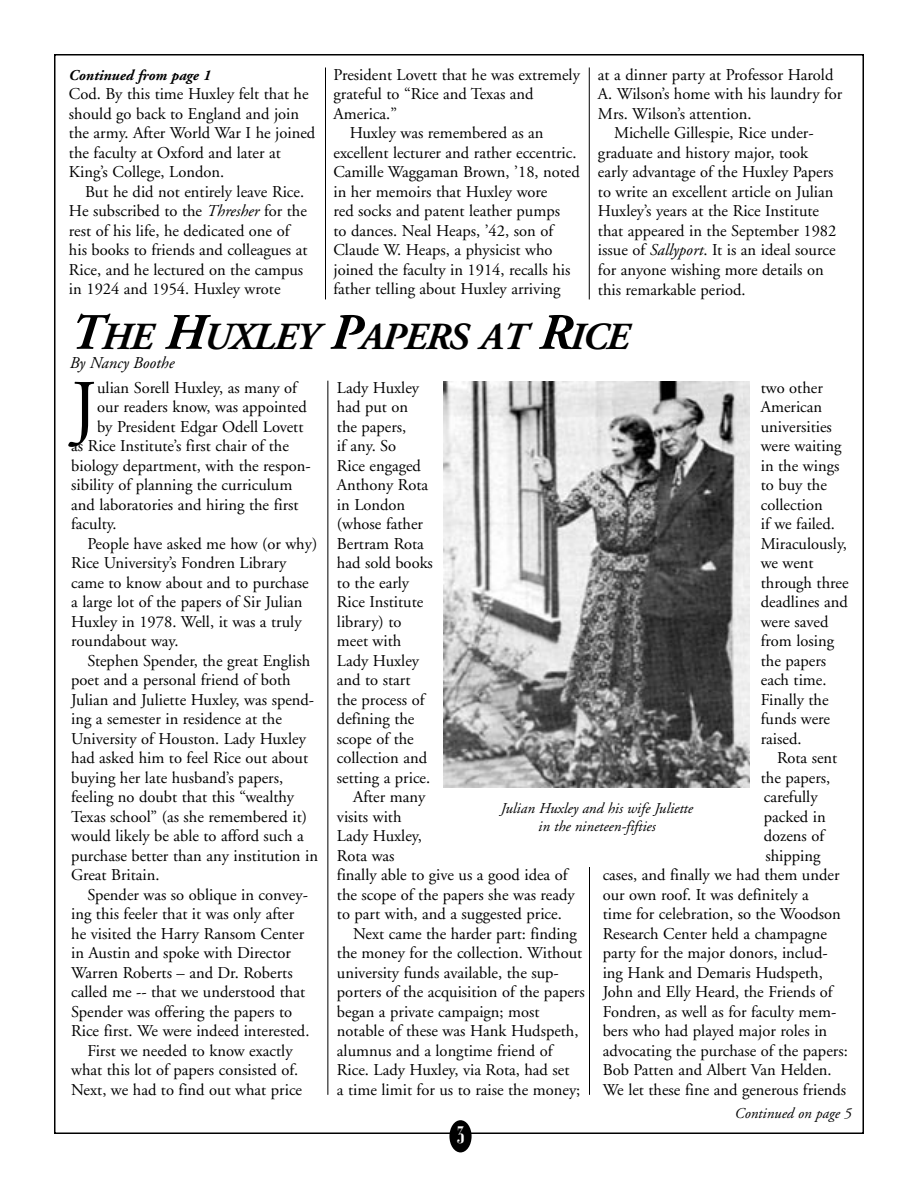
<style>
.page{position:relative;width:918px;height:1188px;background:#fff}
.page>*{position:absolute;margin:0;border:0;box-sizing:border-box;transform-origin:0 0}
.Drop_Cap_Copy{font:75.3px "Adobe Garamond";color:#000}
.HEADERS_2000{font:italic 700 38.25px "Adobe Garamond";letter-spacing:-.035em;color:#000}
.t1{font:21px "Corvinus Skyline";color:#fff}
.body_text{font:16.5px/19.5px "Adobe Garamond";color:#000}
.Drop_Cap_Copy-2{font:16.5px "Adobe Garamond";color:#000}
.Byline{font:italic 16.5px "Adobe Garamond";color:#000}
.Captions{font:italic 15px/18px "Adobe Garamond";color:#000;text-align:center}
.body_text-2{font:italic 700 15px "Adobe Garamond";color:#000}
.s1{font-style:italic}
.s2{font-size:51px}
</style>
<div class="page">
<div style="left:449px;top:1120px;width:23px;height:32px;background:#000;border-radius:50%"></div>
<hr style="left:589px;top:867px;width:1px;height:228px;background:#000">
<hr style="left:325px;top:68px;width:1px;height:231px;background:#000">
<hr style="left:589px;top:68px;width:1px;height:231px;background:#000">
<hr style="left:328px;top:381px;width:1px;height:714px;background:#000">
<img style="left:444px;top:381px;width:306px;height:407px">
<p class="body_text-2" style="left:69px;top:67px;width:143px">Continued from page 1</p>
<p class="body_text" style="left:69px;top:85px;width:248px">Cod. By this time Huxley felt that he should go back to England and join the army. After World War I he joined the faculty at Oxford and later at<br>King’s College, London.</p>
<p class="body_text" style="left:69px;top:182px;width:240px;text-indent:16px">But he did not entirely leave Rice.<br>He subscribed to the <span class="s1">Thresher</span> for the rest of his life, he dedicated one of his books to friends and colleagues at Rice, and he lectured on the campus in 1924 and 1954. Huxley wrote</p>
<p class="body_text" style="left:333px;top:65px;width:248px">President Lovett that he was extremely grateful to “Rice and Texas and<br>America.”</p>
<p class="body_text" style="left:333px;top:124px;width:248px;text-indent:16px">Huxley was remembered as an excellent lecturer and rather eccentric.<br>Camille Waggaman Brown, ’18, noted in her memoirs that Huxley wore<br>red socks and patent leather pumps<br>to dances. Neal Heaps, ’42, son of Claude W. Heaps, a physicist who joined the faculty in 1914, recalls his father telling about Huxley arriving</p>
<p class="body_text" style="left:598px;top:65px;width:246px">at a dinner party at Professor Harold<br>A. Wilson’s home with his laundry for<br>Mrs. Wilson’s attention.</p>
<p class="body_text" style="left:598px;top:124px;width:240px;text-indent:16px">Michelle Gillespie, Rice under&shy;graduate and history major, took early advantage of the Huxley Papers to write an excellent article on Julian Huxley’s years at the Rice Institute that appeared in the September 1982 issue of <span class="s1">Sallyport</span>. It is an ideal source for anyone wishing more details on this remarkable period.</p>
<p class="HEADERS_2000" style="left:70px;top:316px;width:561px"><span class="s2">T</span>HE <span class="s2">H</span>UXLEY <span class="s2">P</span>APERS AT <span class="s2">R</span>ICE</p>
<p class="Byline" style="left:70px;top:354px;width:106px">By Nancy Boothe</p>
<p class="Drop_Cap_Copy" style="left:71px;top:368px;width:27px">J</p>
<p class="Drop_Cap_Copy-2" style="left:97px;top:379px;width:201px">ulian Sorell Huxley, as many of</p>
<p class="Drop_Cap_Copy-2" style="left:97px;top:398px;width:211px">our readers know, was appointed</p>
<p class="Drop_Cap_Copy-2" style="left:97px;top:418px;width:208px">by President Edgar Odell Lovett</p>
<p class="Drop_Cap_Copy-2" style="left:71px;top:437px;width:219px">as Rice Institute’s first chair of the</p>
<p class="Drop_Cap_Copy-2" style="left:71px;top:457px;width:241px">biology department, with the respon-</p>
<p class="Drop_Cap_Copy-2" style="left:71px;top:476px;width:223px">sibility of planning the curriculum</p>
<p class="Drop_Cap_Copy-2" style="left:71px;top:496px;width:229px">and laboratories and hiring the first</p>
<p class="Drop_Cap_Copy-2" style="left:71px;top:515px;width:47px">faculty.</p>
<p class="body_text" style="left:71px;top:534px;width:248px;text-indent:16px">People have asked me how (or why)<br>Rice University’s Fondren Library came to know about and to purchase a large lot of the papers of Sir Julian<br>Huxley in 1978. Well, it was a truly roundabout way.</p>
<p class="body_text" style="left:71px;top:651px;width:248px;text-indent:16px">Stephen Spender, the great English poet and a personal friend of both Julian and Juliette Huxley, was spend&shy;ing a semester in residence at the University of Houston. Lady Huxley had asked him to feel Rice out about buying her late husband’s papers, feeling no doubt that this “wealthy Texas school” (as she remembered it) would likely be able to afford such a purchase better than any institution in Great Britain.</p>
<p class="body_text" style="left:71px;top:885px;width:240px;text-indent:16px">Spender was so oblique in convey&shy;ing this feeler that it was only after he visited the Harry Ransom Center in Austin and spoke with Director Warren Roberts – and Dr. Roberts called me -- that we understood that Spender was offering the papers to Rice first. We were indeed interested.</p>
<p class="body_text" style="left:71px;top:1041px;width:232px;text-align:center">First we needed to know exactly what this lot of papers consisted of.<br>Next, we had to find out what price</p>
<p class="body_text" style="left:337px;top:378px;width:98px">Lady Huxley had put on<br>the papers,<br>if any. So<br>Rice engaged<br>Anthony Rota in London (whose father<br>Bertram Rota had sold books to the early<br>Rice Institute library) to meet with<br>Lady Huxley and to start the process of defining the scope of the collection and setting a price.</p>
<p class="body_text" style="left:337px;top:788px;width:239px;text-indent:16px">After many<br>visits with<br>Lady Huxley,<br>Rota was<br>finally able to give us a good idea of the scope of the papers she was ready to part with, and a suggested price.</p>
<p class="body_text" style="left:337px;top:924px;width:249px;text-indent:16px">Next came the harder part: finding the money for the collection. Without university funds available, the sup&shy;porters of the acquisition of the papers began a private campaign; most notable of these was Hank Hudspeth, alumnus and a longtime friend of Rice. Lady Huxley, via Rota, had set<br>a time limit for us to raise the money;</p>
<p class="body_text" style="left:761px;top:378px;width:89px">two other<br>American universities were waiting in the wings to buy the collection<br>if we failed.<br>Miraculously, we went through three deadlines and were saved from losing the papers each time.<br>Finally the funds were raised.</p>
<p class="body_text" style="left:777px;top:749px;width:62px">Rota sent</p>
<p class="body_text" style="left:761px;top:768px;width:71px">the papers,</p>
<p class="body_text" style="left:764px;top:788px;width:55px">carefully</p>
<p class="body_text" style="left:764px;top:807px;width:63px">packed in</p>
<p class="body_text" style="left:764px;top:827px;width:62px">dozens of</p>
<p class="body_text" style="left:765px;top:846px;width:57px">shipping</p>
<p class="body_text" style="left:603px;top:866px;width:238px">cases, and finally we had them under</p>
<p class="body_text" style="left:603px;top:885px;width:208px">our own roof. It was definitely a</p>
<p class="body_text" style="left:603px;top:905px;width:240px">time for celebration, so the Woodson</p>
<p class="body_text" style="left:603px;top:924px;width:226px">Research Center held a champagne</p>
<p class="body_text" style="left:603px;top:944px;width:227px">party for the major donors, includ-</p>
<p class="body_text" style="left:603px;top:963px;width:222px">ing Hank and Demaris Hudspeth,</p>
<p class="body_text" style="left:603px;top:983px;width:231px">John and Elly Heard, the Friends of</p>
<p class="body_text" style="left:603px;top:1002px;width:235px">Fondren, as well as for faculty mem-</p>
<p class="body_text" style="left:603px;top:1022px;width:226px">bers who had played major roles in</p>
<p class="body_text" style="left:603px;top:1041px;width:247px">advocating the purchase of the papers:</p>
<p class="body_text" style="left:603px;top:1061px;width:230px">Bob Patten and Albert Van Helden.</p>
<p class="body_text" style="left:603px;top:1080px;width:245px">We let these fine and generous friends</p>
<p class="Captions" style="left:501px;top:800px;width:194px">Julian Huxley and his wife Juliette in the nineteen-fifties</p>
<p class="t1" style="left:456px;top:1124px;width:10px">3</p>
<p class="Captions" style="left:735px;top:1105px;width:118px">Continued on page 5</p>
</div>
